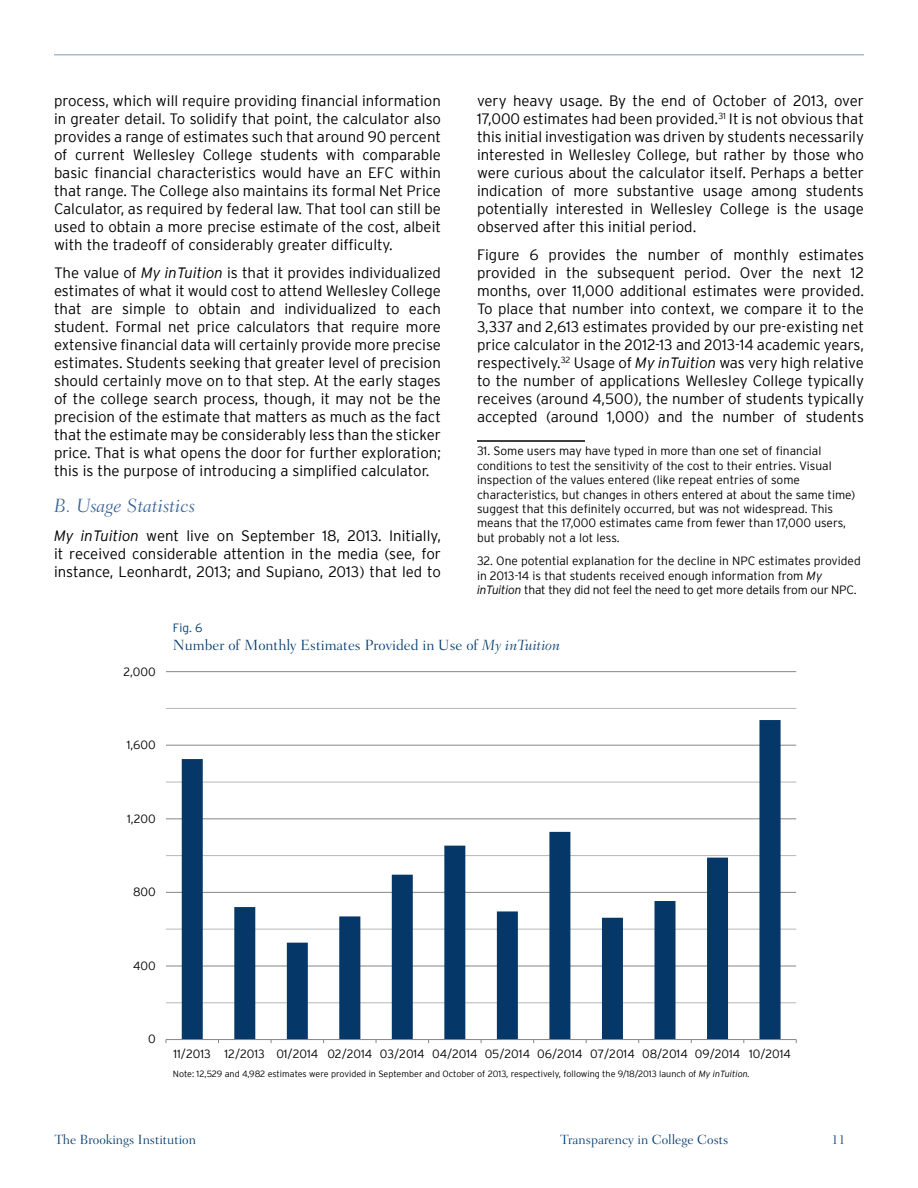
<style>
.page{position:relative;width:918px;height:1188px;background:#fff}
.page>*{position:absolute;margin:0;border:0;box-sizing:border-box;transform-origin:0 0}
.t1{font:italic 300 19.5px "Fairfield LT Std";color:#346094}
.t2{font:300 15px/18px "Interstate";color:#000;text-align:justify}
.t3{font:300 15px "Fairfield LT Std";color:#003a6f}
.t4{font:300 13.5px "Fairfield LT Std";color:#003a6f}
.t5{font:300 12px/14.4px "Interstate";color:#000}
.t6{font:300 12px "Interstate";color:#003a6f}
.t7{font:300 11.85px "Interstate";color:#000}
.t8{font:300 9px "Interstate";color:#000}
.s1{font-style:italic}
</style>
<div class="page">
<hr style="left:166px;top:1002px;width:630px;height:1px;background:#b7b7b7">
<hr style="left:166px;top:929px;width:630px;height:1px;background:#b7b7b7">
<hr style="left:166px;top:855px;width:630px;height:1px;background:#b7b7b7">
<hr style="left:166px;top:782px;width:630px;height:1px;background:#b7b7b7">
<hr style="left:166px;top:708px;width:630px;height:1px;background:#b7b7b7">
<hr style="left:166px;top:966px;width:630px;height:1px;background:#868686">
<hr style="left:166px;top:892px;width:630px;height:1px;background:#868686">
<hr style="left:166px;top:818px;width:630px;height:1px;background:#868686">
<hr style="left:166px;top:745px;width:630px;height:1px;background:#868686">
<hr style="left:166px;top:671px;width:630px;height:1px;background:#868686">
<svg style="left:182px;top:720px;width:599px;height:319px"></svg>
<hr style="left:166px;top:1039px;width:630px;height:1px;background:#868686">
<hr style="left:477px;top:440px;width:108px;height:2px;background:#000">
<hr style="left:54px;top:54px;width:810px;height:2px;background:#a9bcd6">
<p class="t2" style="left:54px;top:91px;width:389px">process, which will require providing financial information in greater detail. To solidify that point, the calculator also provides a range of estimates such that around 90 percent of current Wellesley College students with comparable basic financial characteristics would have an EFC within that range. The College also maintains its formal Net Price Calculator, as required by federal law. That tool can still be used to obtain a more precise estimate of the cost, albeit with the tradeoff of considerably greater difficulty.</p>
<p class="t2" style="left:54px;top:264px;width:389px">The value of <span class="s1">My inTuition</span> is that it provides individualized estimates of what it would cost to attend Wellesley College that are simple to obtain and individualized to each student. Formal net price calculators that require more extensive financial data will certainly provide more precise estimates. Students seeking that greater level of precision should certainly move on to that step. At the early stages of the college search process, though, it may not be the precision of the estimate that matters as much as the fact that the estimate may be considerably less than the sticker price. That is what opens the door for further exploration; this is the purpose of introducing a simplified calculator.</p>
<h1 class="t1" style="left:54px;top:494px;width:143px">B. Usage Statistics</h1>
<p class="t2" style="left:54px;top:526px;width:389px"><span class="s1">My inTuition</span> went live on September 18, 2013. Initially, it received considerable attention in the media (see, for instance, Leonhardt, 2013; and Supiano, 2013) that led to</p>
<p class="t2" style="left:477px;top:91px;width:389px">very heavy usage. By the end of October of 2013, over 17,000 estimates had been provided.<sup>31</sup> It is not obvious that this initial investigation was driven by students necessarily interested in Wellesley College, but rather by those who were curious about the calculator itself. Perhaps a better indication of more substantive usage among students potentially interested in Wellesley College is the usage observed after this initial period.</p>
<p class="t2" style="left:477px;top:246px;width:389px">Figure 6 provides the number of monthly estimates provided in the subsequent period. Over the next 12 months, over 11,000 additional estimates were provided.<br>To place that number into context, we compare it to the 3,337 and 2,613 estimates provided by our pre-existing net price calculator in the 2012-13 and 2013-14 academic years, respectively.<sup>32</sup> Usage of <span class="s1">My inTuition</span> was very high relative to the number of applications Wellesley College typically receives (around 4,500), the number of students typically accepted (around 1,000) and the number of students</p>
<p class="t5" style="left:477px;top:444px;width:380px">31. Some users may have typed in more than one set of financial conditions to test the sensitivity of the cost to their entries. Visual inspection of the values entered (like repeat entries of some characteristics, but changes in others entered at about the same time) suggest that this definitely occurred, but was not widespread. This means that the 17,000 estimates came from fewer than 17,000 users, but probably not a lot less.</p>
<p class="t5" style="left:477px;top:554px;width:385px">32. One potential explanation for the decline in NPC estimates provided in 2013-14 is that students received enough information from <span class="s1">My inTuition</span> that they did not feel the need to get more details from our NPC.</p>
<p class="t7" style="left:123px;top:665px;width:34px">2,000</p>
<p class="t6" style="left:173px;top:621px;width:31px">Fig. 6</p>
<p class="t3" style="left:173px;top:637px;width:389px">Number of Monthly Estimates Provided in Use of <span class="s1">My inTuition</span></p>
<p class="t7" style="left:127px;top:738px;width:31px">1,600</p>
<p class="t7" style="left:127px;top:812px;width:30px">1,200</p>
<p class="t7" style="left:133px;top:885px;width:24px">800</p>
<p class="t7" style="left:133px;top:959px;width:24px">400</p>
<p class="t7" style="left:148px;top:1033px;width:9px">0</p>
<p class="t7" style="left:174px;top:1047px;width:619px">11/2013 12/2013 01/2014 02/2014 03/2014 04/2014 05/2014 06/2014 07/2014 08/2014 09/2014 10/2014</p>
<p class="t8" style="left:173px;top:1069px;width:579px">Note: 12,529 and 4,982 estimates were provided in September and October of 2013, respectively, following the 9/18/2013 launch of <span class="s1">My inTuition.</span></p>
<p class="t4" style="left:55px;top:1132px;width:143px">The Brookings Institution</p>
<p class="t4" style="left:561px;top:1132px;width:169px">Transparency in College Costs</p>
<p class="t4" style="left:832px;top:1132px;width:16px">11</p>
</div>
